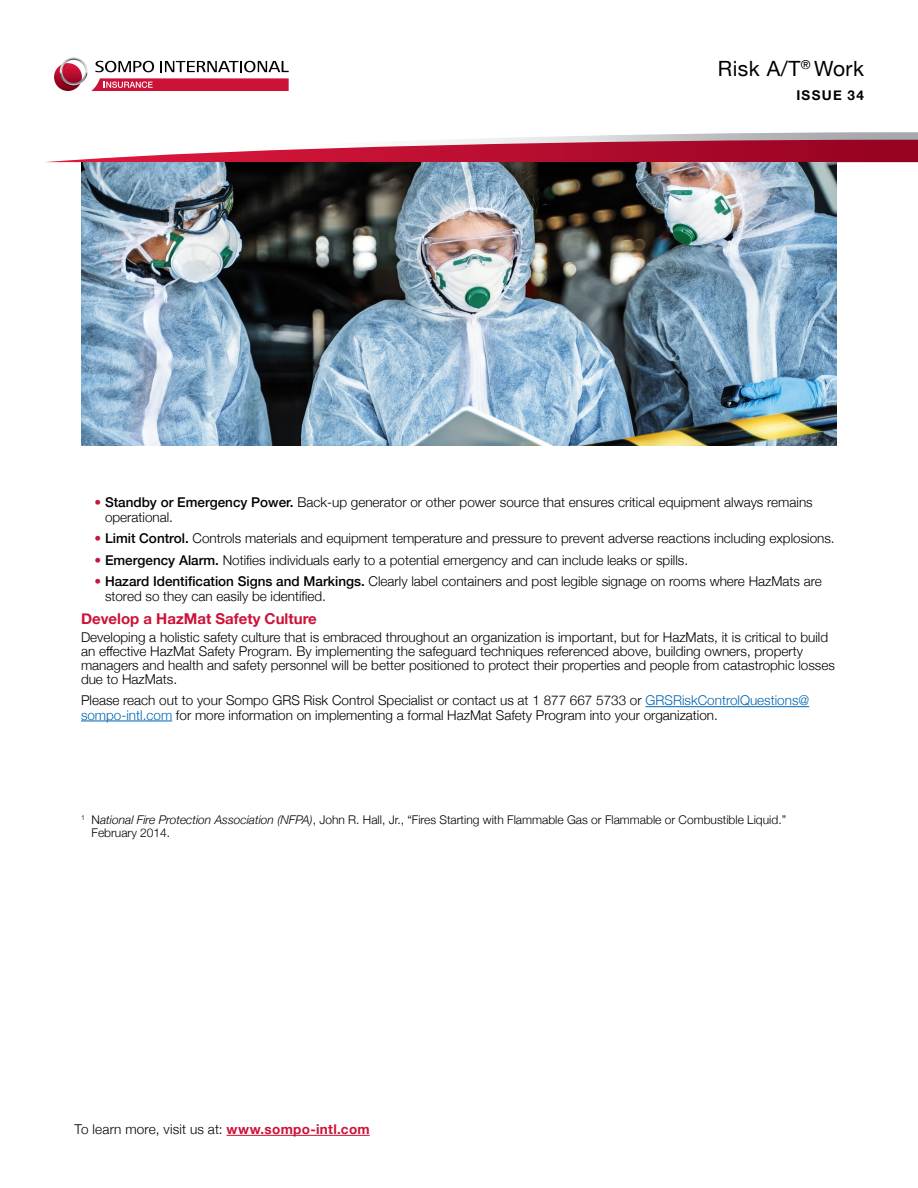
<style>
.page{position:relative;width:918px;height:1188px;background:#fff}
.page>*{position:absolute;margin:0;border:0;box-sizing:border-box;transform-origin:0 0}
.t1{font:21px "Helvetica Neue";letter-spacing:.025em;color:#000}
.t2{font:700 15px "Helvetica Neue";color:#cc1337}
.t3{font:300 13.5px/14.2px "Helvetica Neue";color:#000}
.t4{font:700 13.5px "Helvetica Neue";letter-spacing:.095em;color:#000}
.t5{font:300 12px/13.5px "Helvetica Neue";color:#000}
.s1{font-weight:500;color:#cc1337}
.s2{font-weight:500}
.s3{color:#0066b3}
.s4{font-style:italic}
.s5{font-weight:700;color:#cc1337}
</style>
<div class="page">
<hr style="left:645px;top:706px;width:164px;height:1px;background:#0066b3">
<hr style="left:81px;top:721px;width:91px;height:1px;background:#0066b3">
<svg style="left:54px;top:63px;width:28px;height:28px"></svg>
<svg style="left:60px;top:57px;width:229px;height:34px"></svg>
<svg style="left:47px;top:132px;width:871px;height:30px"></svg>
<img style="left:81px;top:162px;width:756px;height:284px">
<hr style="left:227px;top:1135px;width:143px;height:1px;background:#cc1337">
<h1 class="t1" style="left:718px;top:54px;width:148px">Risk A/T<sup>®</sup> Work</h1>
<p class="t4" style="left:796px;top:84px;width:69px">ISSUE 34</p>
<p class="t3" style="left:105px;top:493px;width:709px;line-height:15px;text-indent:-11px"><span class="s1">•</span> <span class="s2">Standby or Emergency Power.</span> Back-up generator or other power source that ensures critical equipment always remains operational.</p>
<p class="t3" style="left:94px;top:530px;width:742px"><span class="s1">•</span> <span class="s2">Limit Control.</span> Controls materials and equipment temperature and pressure to prevent adverse reactions including explosions.</p>
<p class="t3" style="left:94px;top:552px;width:595px"><span class="s1">•</span> <span class="s2">Emergency Alarm.</span> Notifies individuals early to a potential emergency and can include leaks or spills.</p>
<p class="t3" style="left:105px;top:573px;width:718px;line-height:15px;text-indent:-11px"><span class="s1">•</span> <span class="s2">Hazard Identification Signs and Markings.</span> Clearly label containers and post legible signage on rooms where HazMats are stored so they can easily be identified.</p>
<p class="t2" style="left:81px;top:607px;width:237px">Develop a HazMat Safety Culture</p>
<p class="t3" style="left:81px;top:629px;width:755px">Developing a holistic safety culture that is embraced throughout an organization is important, but for HazMats, it is critical to build an effective HazMat Safety Program. By implementing the safeguard techniques referenced above, building owners, property managers and health and safety personnel will be better positioned to protect their properties and people from catastrophic losses due to HazMats.</p>
<p class="t3" style="left:81px;top:692px;width:730px">Please reach out to your Sompo GRS Risk Control Specialist or contact us at 1 877 667 5733 or <span class="s3">GRSRiskControlQuestions@ sompo-intl.com</span> for more information on implementing a formal HazMat Safety Program into your organization.</p>
<p class="t5" style="left:92px;top:812px;width:696px;text-indent:-11px"><sup>1</sup> N<span class="s4">ational Fire Protection Association (NFPA)</span>, John R. Hall, Jr., “Fires Starting with Flammable Gas or Flammable or Combustible Liquid.”<br>February 2014.</p>
<p class="t3" style="left:75px;top:1121px;width:297px">To learn more, visit us at: <span class="s5">www.sompo-intl.com</span></p>
</div>
